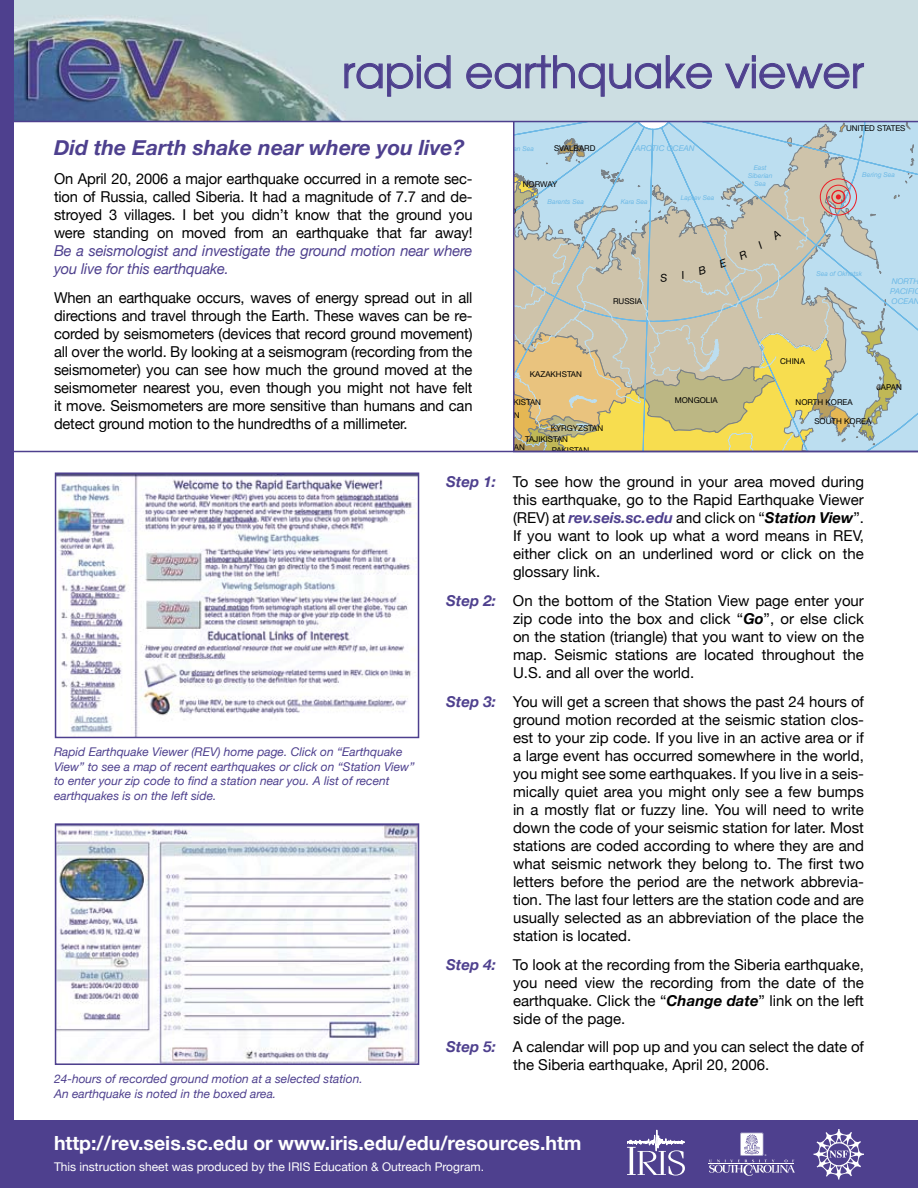
<style>
.page{position:relative;width:918px;height:1188px;background:#fff}
.page>*{position:absolute;margin:0;border:0;box-sizing:border-box;transform-origin:0 0}
.t1{font:43.5px "Avant Garde";color:#4e408e}
.Body{font:italic 700 21px "Helvetica Neue";color:#4e408e}
.Body-2{font:700 19.5px "Helvetica Neue";color:#fff}
.Steps{font:15px/18px "Helvetica Neue";color:#000;text-align:justify}
.Body-3{font:15px/18px "Helvetica Neue";letter-spacing:-.01em;color:#000;text-align:justify}
.Captions{font:italic 12px/14.4px "Helvetica Neue";color:#4e408e}
.Body-4{font:12px "Helvetica Neue";color:#fff}
.t2{font:8.1px/11.4px "Helvetica Neue";color:#000}
.t3{font:italic 8.1px/9.6px "Helvetica Neue";color:#6db9e6}
.t4{font:italic 6.75px/8.1px "Helvetica Neue";color:#6db9e6;text-align:center}
.s1{font-style:italic;color:#4e408e}
.s2{font-weight:700;font-style:italic;color:#4e408e}
.s3{font-weight:700;font-style:italic}
</style>
<div class="page">
<img style="left:14px;top:0;width:904px;height:121px">
<div style="left:0;top:1120px;width:918px;height:68px;background:#4e408e"></div>
<svg style="left:344px;top:55px;width:107px;height:42px;background:#b9c6d5"></svg>
<svg style="left:466px;top:55px;width:246px;height:42px;background:#bac7d6"></svg>
<svg style="left:725px;top:55px;width:139px;height:34px;background:#b7c4d4"></svg>
<hr style="left:0;top:121px;width:918px;height:1px;background:#4e408e">
<div style="left:0;top:0;width:14px;height:1188px;background:#4e408e"></div>
<hr style="left:0;top:451px;width:918px;height:1px;background:#4e408e">
<img style="left:58px;top:475px;width:358px;height:260px">
<div style="left:55px;top:472px;width:364px;height:266px;border:2px solid #4e408e"></div>
<img style="left:58px;top:826px;width:358px;height:236px">
<div style="left:55px;top:823px;width:364px;height:242px;border:2px solid #4e408e"></div>
<svg style="left:709px;top:1133px;width:86px;height:43px"></svg>
<svg style="left:627px;top:1130px;width:58px;height:46px"></svg>
<svg style="left:814px;top:1129px;width:50px;height:50px"></svg>
<svg style="left:514px;top:118px;width:404px;height:333px;background:#c4cbb8"></svg>
<p class="t1" style="left:342px;top:46px;width:523px">rapid earthquake viewer</p>
<p class="Body" style="left:54px;top:135px;width:412px">Did the Earth shake near where you live?</p>
<p class="Body-3" style="left:54px;top:170px;width:420px">On April 20, 2006 a major earthquake occurred in a remote sec&shy;tion of Russia, called Siberia. It had a magnitude of 7.7 and de&shy;stroyed 3 villages. I bet you didn’t know that the ground you were standing on moved from an earthquake that far away!<br><span class="s1">Be a seismologist and investigate the ground motion near where you live for this earthquake.</span></p>
<p class="Body-3" style="left:54px;top:289px;width:420px">When an earthquake occurs, waves of energy spread out in all directions and travel through the Earth. These waves can be re&shy;corded by seismometers (devices that record ground movement) all over the world. By looking at a seismogram (recording from the seismometer) you can see how much the ground moved at the seismometer nearest you, even though you might not have felt it move. Seismometers are more sensitive than humans and can detect ground motion to the hundredths of a millimeter.</p>
<p class="t2" style="left:554px;top:142px;width:43px">SVALBARD</p>
<p class="t2" style="left:523px;top:179px;width:36px">NORWAY</p>
<p class="t3" style="left:635px;top:143px;width:61px">ARCTIC OCEAN</p>
<p class="t4" style="left:548px;top:197px;width:38px">Barents Sea</p>
<p class="t4" style="left:621px;top:198px;width:28px">Kara Sea</p>
<p class="t4" style="left:681px;top:193px;width:35px">Laptev Sea</p>
<p class="t2" style="left:613px;top:295px;width:31px">RUSSIA</p>
<p class="t2" style="left:530px;top:368px;width:54px">KAZAKHSTAN</p>
<p class="t2" style="left:492px;top:396px;width:50px">UZBEKISTAN</p>
<p class="t2" style="left:552px;top:433px;width:39px;text-indent:-27px">TAJIKISTAN<br>PAKISTAN</p>
<p class="t2" style="left:551px;top:423px;width:54px">KYRGYZSTAN</p>
<p class="t2" style="left:675px;top:394px;width:44px">MONGOLIA</p>
<p class="t4" style="left:748px;top:163px;width:26px">East<br>Siberian<br>Sea</p>
<p class="t2" style="left:846px;top:122px;width:61px">UNITED STATES</p>
<p class="t4" style="left:862px;top:171px;width:34px">Bering Sea</p>
<p class="t4" style="left:817px;top:269px;width:47px">Sea of Okhotsk</p>
<p class="t3" style="left:890px;top:277px;width:32px">NORTH<br>PACIFIC<br>OCEAN</p>
<p class="t2" style="left:780px;top:355px;width:26px">CHINA</p>
<p class="t2" style="left:877px;top:382px;width:27px">JAPAN</p>
<p class="t2" style="left:796px;top:396px;width:59px">NORTH KOREA</p>
<p class="t2" style="left:814px;top:415px;width:58px">SOUTH KOREA</p>
<p class="Steps" style="left:513px;top:473px;width:353px;text-indent:-67px"><span class="s2">Step 1:</span> To see how the ground in your area moved during this earthquake, go to the Rapid Earthquake Viewer (REV) at <span class="s2">rev.seis.sc.edu</span> and click on “<span class="s3">Station View</span>”.<br>If you want to look up what a word means in REV, either click on an underlined word or click on the glossary link.</p>
<p class="Steps" style="left:513px;top:591px;width:353px;text-indent:-67px"><span class="s2">Step 2:</span> On the bottom of the Station View page enter your zip code into the box and click “<span class="s3">Go</span>”, or else click on the station (triangle) that you want to view on the map. Seismic stations are located throughout the U.S. and all over the world.</p>
<p class="Steps" style="left:513px;top:692px;width:353px;text-indent:-67px"><span class="s2">Step 3:</span> You will get a screen that shows the past 24 hours of ground motion recorded at the seismic station clos&shy;est to your zip code. If you live in an active area or if a large event has occurred somewhere in the world, you might see some earthquakes. If you live in a seis&shy;mically quiet area you might only see a few bumps in a mostly flat or fuzzy line. You will need to write down the code of your seismic station for later. Most stations are coded according to where they are and what seismic network they belong to. The first two letters before the period are the network abbrevia&shy;tion. The last four letters are the station code and are usually selected as an abbreviation of the place the station is located.</p>
<p class="Steps" style="left:513px;top:955px;width:353px;text-indent:-67px"><span class="s2">Step 4:</span> To look at the recording from the Siberia earthquake, you need view the recording from the date of the earthquake. Click the “<span class="s3">Change date</span>” link on the left side of the page.</p>
<p class="Steps" style="left:513px;top:1038px;width:353px;text-indent:-67px"><span class="s2">Step 5:</span> A calendar will pop up and you can select the date of the Siberia earthquake, April 20, 2006.</p>
<p class="Captions" style="left:54px;top:745px;width:362px">Rapid Earthquake Viewer (REV) home page. Click on “Earthquake View” to see a map of recent earthquakes or click on “Station View” to enter your zip code to find a station near you. A list of recent earthquakes is on the left side.</p>
<p class="Captions" style="left:54px;top:1072px;width:310px">24-hours of recorded ground motion at a selected station.<br>An earthquake is noted in the boxed area.</p>
<p class="Body-2" style="left:54px;top:1131px;width:529px">http://rev.seis.sc.edu or www.iris.edu/edu/resources.htm</p>
<p class="Body-4" style="left:54px;top:1160px;width:432px">This instruction sheet was produced by the IRIS Education &amp; Outreach Program.</p>
</div>
